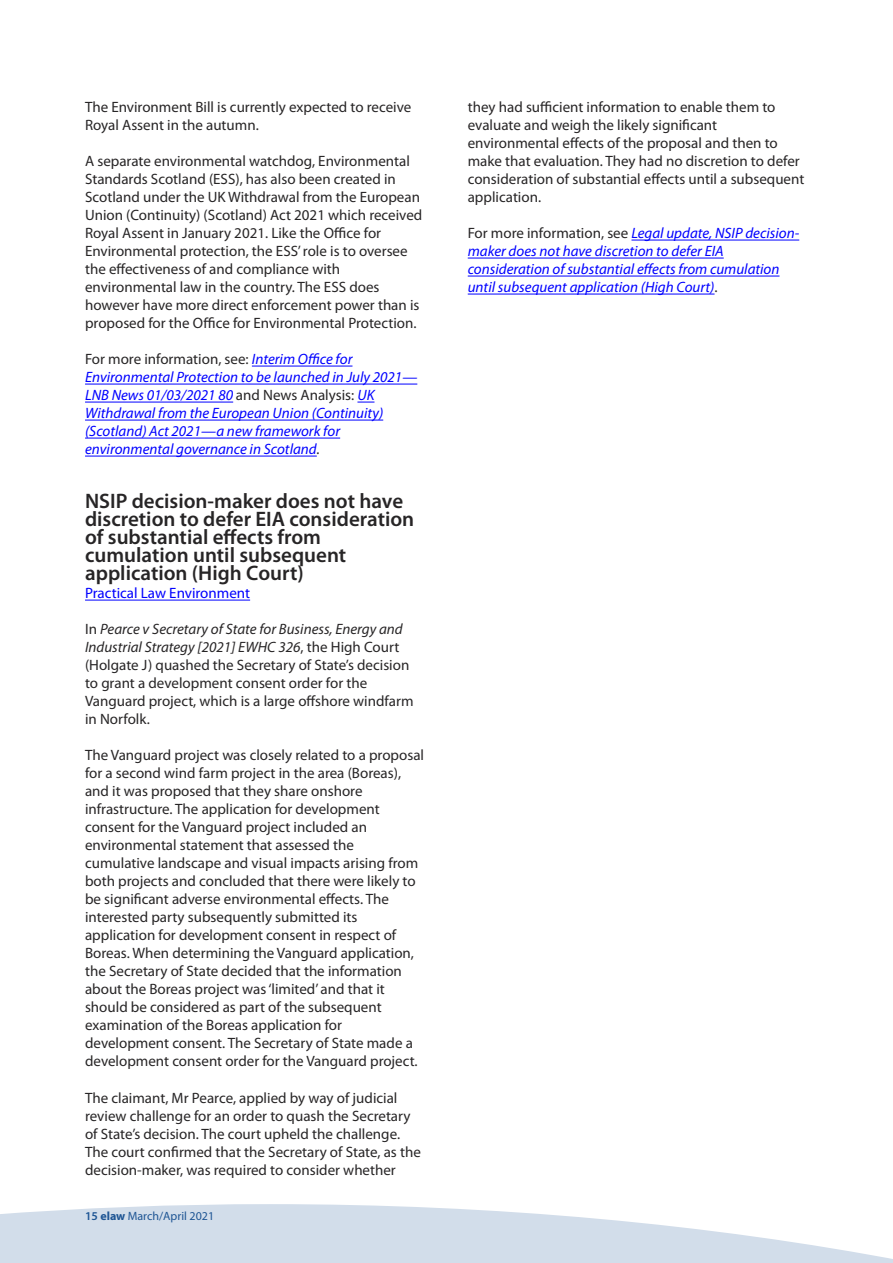
<style>
.page{position:relative;width:893px;height:1263px;background:#fff}
.page>*{position:absolute;margin:0;border:0;box-sizing:border-box;transform-origin:0 0}
.t1{font:600 21px/18px "Myriad Pro";color:#272526}
.t2{font:15px/18px "Myriad Pro";color:#272526}
.t3{font:italic 15px/18px "Myriad Pro";color:#00f}
.t4{font:15px "Myriad Pro";color:#00f}
.t5{font:12px "Myriad Pro";color:#1e5594}
.s1{font-style:normal;color:#272526}
.s2{color:#272526}
.s3{font-style:italic}
.s4{font-weight:600}
.s5{font-weight:700}
</style>
<div class="page">
<svg style="left:0;top:1204px;width:893px;height:59px;fill:#d2ddea"></svg>
<hr style="left:252px;top:366px;width:100px;height:1px;background:#00f">
<hr style="left:85px;top:384px;width:332px;height:1px;background:#00f">
<hr style="left:85px;top:402px;width:148px;height:1px;background:#00f">
<svg style="left:357px;top:402px;width:17px;height:1px"></svg>
<hr style="left:85px;top:420px;width:298px;height:1px;background:#00f">
<hr style="left:85px;top:438px;width:255px;height:1px;background:#00f">
<hr style="left:85px;top:456px;width:232px;height:1px;background:#00f">
<hr style="left:85px;top:600px;width:165px;height:1px;background:#00f">
<hr style="left:631px;top:240px;width:168px;height:1px;background:#00f">
<hr style="left:468px;top:258px;width:256px;height:1px;background:#00f">
<hr style="left:468px;top:276px;width:311px;height:1px;background:#00f">
<hr style="left:468px;top:294px;width:247px;height:1px;background:#00f">
<p class="t2" style="left:85px;top:100px;width:328px">The Environment Bill is currently expected to receive<br>Royal Assent in the autumn.</p>
<p class="t2" style="left:85px;top:154px;width:339px">A separate environmental watchdog, Environmental Standards Scotland (ESS), has also been created in Scotland under the UK Withdrawal from the European Union (Continuity) (Scotland) Act 2021 which received Royal Assent in January 2021. Like the Office for Environmental protection, the ESS’role is to oversee the effectiveness of and compliance with environmental law in the country. The ESS does however have more direct enforcement power than is proposed for the Office for Environmental Protection.</p>
<p class="t3" style="left:85px;top:352px;width:334px"><span class="s1">For more information, see:</span> Interim Office for Environmental Protection to be launched in July 2021— LNB News 01/03/2021 80 <span class="s1">and News Analysis:</span> UK Withdrawal from the European Union (Continuity) (Scotland) Act 2021—a new framework for environmental governance in Scotland<span class="s2">.</span></p>
<h1 class="t1" style="left:85px;top:494px;width:331px">NSIP decision-maker does not have discretion to defer EIA consideration of substantial effects from cumulation until subsequent application (High Court)</h1>
<p class="t4" style="left:85px;top:588px;width:167px">Practical Law Environment</p>
<p class="t2" style="left:85px;top:622px;width:330px">In <span class="s3">Pearce v Secretary of State for Business, Energy and Industrial Strategy [2021] EWHC 326</span>, the High Court (Holgate J) quashed the Secretary of State’s decision to grant a development consent order for the Vanguard project, which is a large offshore windfarm in Norfolk.</p>
<p class="t2" style="left:85px;top:748px;width:341px">The Vanguard project was closely related to a proposal for a second wind farm project in the area (Boreas), and it was proposed that they share onshore infrastructure. The application for development consent for the Vanguard project included an environmental statement that assessed the cumulative landscape and visual impacts arising from both projects and concluded that there were likely to be significant adverse environmental effects. The interested party subsequently submitted its application for development consent in respect of Boreas. When determining the Vanguard application, the Secretary of State decided that the information about the Boreas project was‘limited’ and that it should be considered as part of the subsequent examination of the Boreas application for development consent. The Secretary of State made a development consent order for the Vanguard project.</p>
<p class="t2" style="left:85px;top:1090px;width:337px">The claimant, Mr Pearce, applied by way of judicial review challenge for an order to quash the Secretary of State’s decision. The court upheld the challenge.<br>The court confirmed that the Secretary of State, as the decision-maker, was required to consider whether</p>
<p class="t5" style="left:85px;top:1212px;width:131px"><span class="s4">15</span> <span class="s5">elaw</span> March/April 2021</p>
<p class="t2" style="left:468px;top:100px;width:338px">they had sufficient information to enable them to evaluate and weigh the likely significant environmental effects of the proposal and then to make that evaluation. They had no discretion to defer consideration of substantial effects until a subsequent application.</p>
<p class="t3" style="left:468px;top:226px;width:333px"><span class="s1">For more information, see</span> Legal update, NSIP decision&shy;maker does not have discretion to defer EIA consideration ofsubstantial effects from cumulation until subsequent application (High Court)<span class="s1">.</span></p>
</div>
